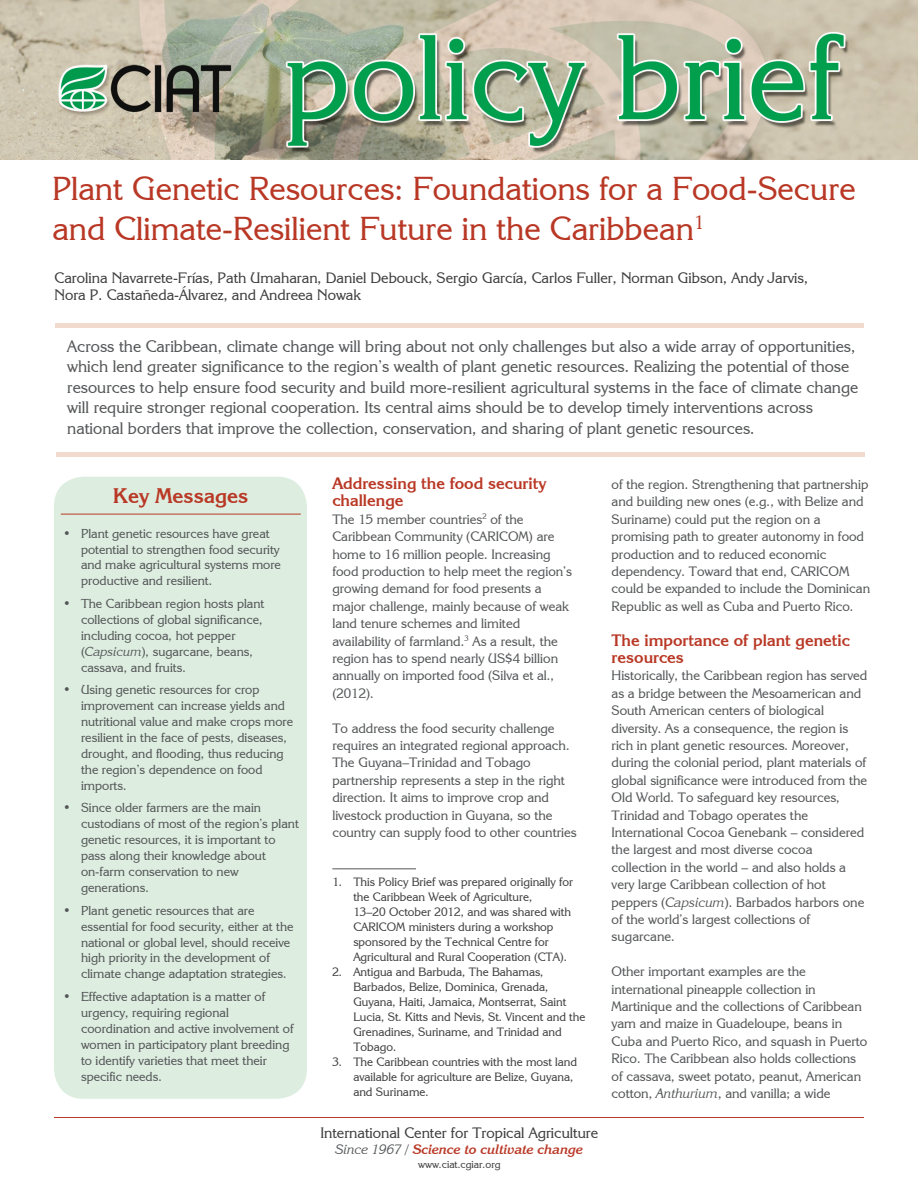
<style>
.page{position:relative;width:918px;height:1188px;background:#fff}
.page>*{position:absolute;margin:0;border:0;box-sizing:border-box;transform-origin:0 0}
.t1{font:33px/40.5px "Korinna IT Cby BT";color:#b93825}
.t2{font:700 21px "Korinna IT Cby BT";color:#b93825}
.t3{font:16.5px/20.4px "Korinna IT Cby BT";color:#545557}
.t4{font:700 16.5px/17.4px "Korinna IT Cby BT";color:#b93825}
.t5{font:15px/17.4px "Korinna IT Cby BT";color:#3e3e3f}
.t6{font:13.5px/17.4px "Korinna IT Cby BT";color:#545557}
.t7{font:italic 700 13.5px "Korinna IT Cby BT";color:#b93825}
.t8{font:12.9px/15.9px "Korinna IT Cby BT";color:#545557}
.t9{font:12px/15px "Korinna IT Cby BT";color:#3e3e3f}
.t10{font:10.5px "Korinna IT Cby BT";color:#3e3e3f}
.s1{font-style:italic}
.s2{font-weight:400;color:#545557}
</style>
<div class="page">
<div style="left:54px;top:477px;width:253px;height:622px;background:#ddeee1;border-radius:30px"></div>
<hr style="left:54px;top:1117px;width:810px;height:1px;background:#b93825">
<div style="left:56px;top:323px;width:808px;height:5px;background:#f2dbce"></div>
<hr style="left:56px;top:452px;width:808px;height:4px;background:#f2dbce">
<hr style="left:61px;top:514px;width:240px;height:1px;background:#b93825">
<hr style="left:332px;top:869px;width:84px;height:1px;background:#545557">
<img style="left:0;top:0;width:918px;height:160px">
<h1 class="t1" style="left:52px;top:168px;width:805px">Plant Genetic Resources: Foundations for a Food-Secure and Climate-Resilient Future in the Caribbean<sup>1</sup></h1>
<p class="t5" style="left:54px;top:269px;width:755px">Carolina Navarrete-Frías, Path Umaharan, Daniel Debouck, Sergio García, Carlos Fuller, Norman Gibson, Andy Jarvis,<br>Nora P. Castañeda-Álvarez, and Andreea Nowak</p>
<p class="t3" style="left:67px;top:336px;width:792px">Across the Caribbean, climate change will bring about not only challenges but also a wide array of opportunities, which lend greater significance to the region’s wealth of plant genetic resources. Realizing the potential of those resources to help ensure food security and build more-resilient agricultural systems in the face of climate change will require stronger regional cooperation. Its central aims should be to develop timely interventions across national borders that improve the collection, conservation, and sharing of plant genetic resources.</p>
<h2 class="t2" style="left:113px;top:483px;width:137px">Key Messages</h2>
<p class="t4" style="left:332px;top:474px;width:216px">Addressing the food security challenge</p>
<p class="t6" style="left:332px;top:510px;width:241px">The 15 member countries<sup>2</sup> of the Caribbean Community (CARICOM) are home to 16 million people. Increasing food production to help meet the region’s growing demand for food presents a major challenge, mainly because of weak land tenure schemes and limited availability of farmland.<sup>3</sup> As a result, the region has to spend nearly US$4 billion annually on imported food (Silva et al., (2012).</p>
<p class="t6" style="left:332px;top:719px;width:246px">To address the food security challenge requires an integrated regional approach.<br>The Guyana–Trinidad and Tobago partnership represents a step in the right direction. It aims to improve crop and livestock production in Guyana, so the country can supply food to other countries</p>
<p class="t8" style="left:81px;top:525px;width:201px;text-indent:-18px">• Plant genetic resources have great potential to strengthen food security and make agricultural systems more productive and resilient.</p>
<p class="t8" style="left:81px;top:595px;width:185px;text-indent:-18px">• The Caribbean region hosts plant collections of global significance, including cocoa, hot pepper (<span class="s1">Capsicum</span>), sugarcane, beans, cassava, and fruits.</p>
<p class="t8" style="left:81px;top:682px;width:214px;text-indent:-18px">• Using genetic resources for crop improvement can increase yields and nutritional value and make crops more resilient in the face of pests, diseases, drought, and flooding, thus reducing the region’s dependence on food imports.</p>
<p class="t8" style="left:81px;top:800px;width:219px;text-indent:-18px">• Since older farmers are the main custodians of most of the region’s plant genetic resources, it is important to pass along their knowledge about on-farm conservation to new generations.</p>
<p class="t8" style="left:81px;top:902px;width:214px;text-indent:-18px">• Plant genetic resources that are essential for food security, either at the national or global level, should receive high priority in the development of climate change adaptation strategies.</p>
<p class="t8" style="left:81px;top:988px;width:214px;text-indent:-18px">• Effective adaptation is a matter of urgency, requiring regional coordination and active involvement of women in participatory plant breeding to identify varieties that meet their specific needs.</p>
<p class="t9" style="left:353px;top:874px;width:221px;text-indent:-21px">1. This Policy Brief was prepared originally for the Caribbean Week of Agriculture,<br>13–20 October 2012, and was shared with CARICOM ministers during a workshop sponsored by the Technical Centre for Agricultural and Rural Cooperation (CTA).</p>
<p class="t9" style="left:353px;top:964px;width:234px;text-indent:-21px">2. Antigua and Barbuda, The Bahamas, Barbados, Belize, Dominica, Grenada, Guyana, Haiti, Jamaica, Montserrat, Saint Lucia, St. Kitts and Nevis, St. Vincent and the Grenadines, Suriname, and Trinidad and Tobago.</p>
<p class="t9" style="left:353px;top:1054px;width:225px;text-indent:-21px">3. The Caribbean countries with the most land available for agriculture are Belize, Guyana, and Suriname.</p>
<p class="t5" style="left:320px;top:1123px;width:279px">International Center for Tropical Agriculture</p>
<p class="t7" style="left:335px;top:1141px;width:249px"><span class="s2">Since 1967 /</span> Science to cultivate change</p>
<p class="t10" style="left:418px;top:1158px;width:84px">www.ciat.cgiar.org</p>
<p class="t6" style="left:612px;top:475px;width:260px">of the region. Strengthening that partnership and building new ones (e.g., with Belize and Suriname) could put the region on a promising path to greater autonomy in food production and to reduced economic dependency. Toward that end, CARICOM could be expanded to include the Dominican Republic as well as Cuba and Puerto Rico.</p>
<p class="t4" style="left:612px;top:631px;width:240px">The importance of plant genetic resources</p>
<p class="t6" style="left:612px;top:667px;width:257px">Historically, the Caribbean region has served as a bridge between the Mesoamerican and South American centers of biological diversity. As a consequence, the region is rich in plant genetic resources. Moreover, during the colonial period, plant materials of global significance were introduced from the Old World. To safeguard key resources, Trinidad and Tobago operates the International Cocoa Genebank – considered the largest and most diverse cocoa collection in the world – and also holds a very large Caribbean collection of hot peppers (<span class="s1">Capsicum</span>). Barbados harbors one of the world’s largest collections of sugarcane.</p>
<p class="t6" style="left:612px;top:963px;width:257px">Other important examples are the international pineapple collection in Martinique and the collections of Caribbean yam and maize in Guadeloupe, beans in Cuba and Puerto Rico, and squash in Puerto Rico. The Caribbean also holds collections of cassava, sweet potato, peanut, American cotton, <span class="s1">Anthurium</span>, and vanilla; a wide</p>
</div>
